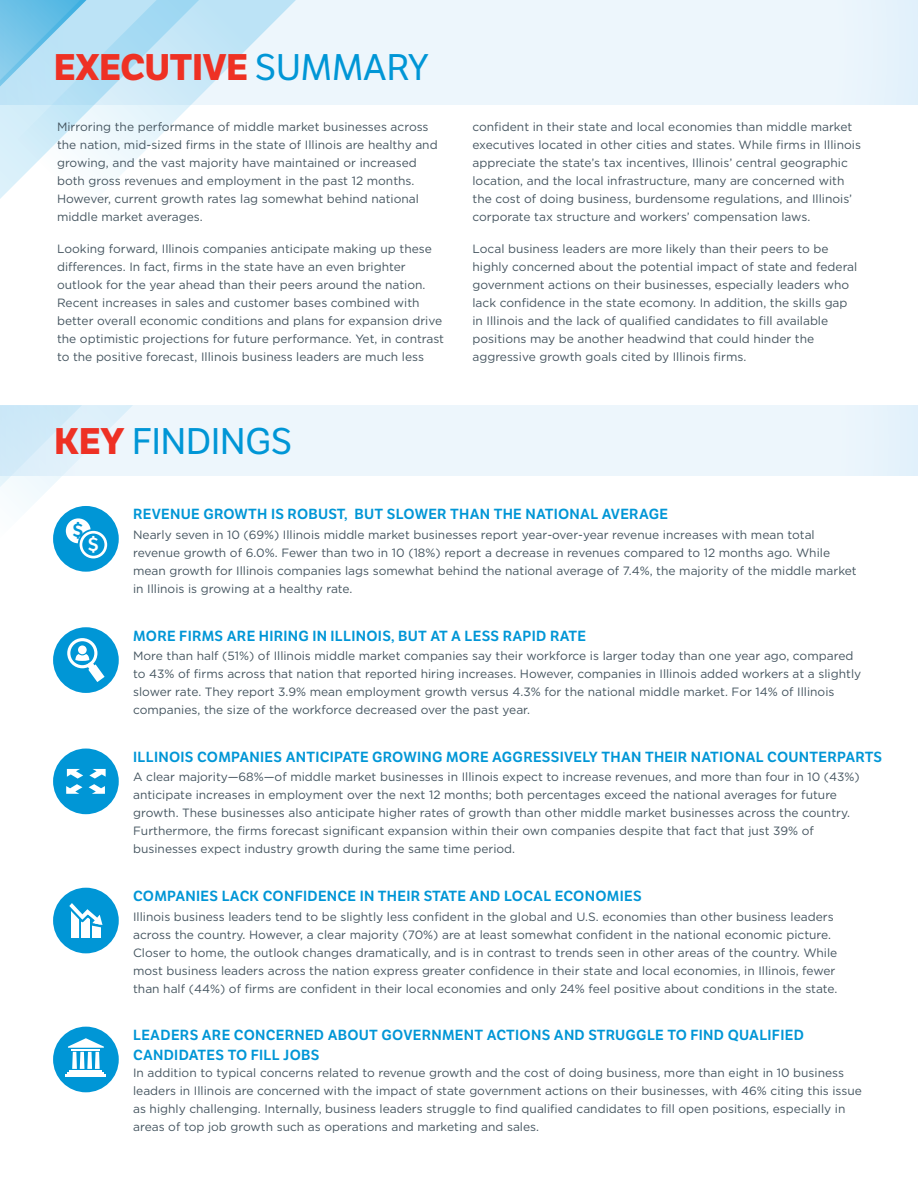
<style>
.page{position:relative;width:918px;height:1188px;background:#fff}
.page>*{position:absolute;margin:0;border:0;box-sizing:border-box;transform-origin:0 0}
.t1{font:700 36px "LFT Etica";color:#ee3124}
.t2{font:36px "LFT Etica";color:#0096d6}
.t3{font:600 19.8px "LFT Etica";color:#fff}
.t4{font:600 19.8px "LFT Etica";color:#0096d6}
.t5{font:600 14.25px "LFT Etica";letter-spacing:.02em;color:#0096d6}
.t6{font:12px/18px "Gotham";color:#455560}
.s1{font-weight:400;color:#0096d6}
.s2{font-weight:700;color:#ee3124}
</style>
<div class="page">
<svg style="left:0;top:405px;width:119px;height:128px"></svg>
<svg style="left:1px;top:405px;width:917px;height:71px;background:#eaf4fb"></svg>
<div style="left:0;top:0;width:918px;height:104px;background:#edf6fc"></div>
<svg style="left:14px;top:0;width:336px;height:185px"></svg>
<svg style="left:0;top:0;width:212px;height:172px"></svg>
<div style="left:53px;top:506px;width:66px;height:66px;background:#0096d6;border-radius:50%"></div>
<div style="left:53px;top:627px;width:66px;height:66px;background:#0096d6;border-radius:50%"></div>
<div style="left:53px;top:749px;width:66px;height:65px;background:#0096d6;border-radius:50%"></div>
<div style="left:53px;top:888px;width:66px;height:65px;background:#0096d6;border-radius:50%"></div>
<div style="left:53px;top:1027px;width:66px;height:65px;background:#0096d6;border-radius:50%"></div>
<div style="left:78px;top:645px;width:9px;height:9px;background:#fff;border-radius:50%"></div>
<div style="left:67px;top:638px;width:30px;height:30px;border:3px solid #fff;border-radius:50%"></div>
<svg style="left:75px;top:654px;width:30px;height:28px"></svg>
<div style="left:66px;top:518px;width:25px;height:25px;background:#fff;border-radius:50%"></div>
<div style="left:78px;top:529px;width:31px;height:31px;border:6px solid #0096d6;border-radius:50%"></div>
<div style="left:81px;top:532px;width:25px;height:25px;background:#0096d6;border-radius:50%"></div>
<div style="left:80px;top:531px;width:27px;height:27px;border:3px solid #fff;border-radius:50%"></div>
<svg style="left:89px;top:769px;width:17px;height:25px"></svg>
<svg style="left:66px;top:769px;width:17px;height:25px"></svg>
<svg style="left:68px;top:1038px;width:36px;height:31px"></svg>
<hr style="left:70px;top:1070px;width:32px;height:3px;background:#fff">
<hr style="left:68px;top:1072px;width:36px;height:3px;background:#fff">
<hr style="left:66px;top:1074px;width:40px;height:3px;background:#fff">
<svg style="left:69px;top:903px;width:34px;height:35px"></svg>
<h1 class="t1" style="left:54px;top:46px;width:377px">EXECUTIVE <span class="s1">SUMMARY</span></h1>
<p class="t6" style="left:57px;top:118px;width:382px">Mirroring the performance of middle market businesses across the nation, mid-sized firms in the state of Illinois are healthy and growing, and the vast majority have maintained or increased both gross revenues and employment in the past 12 months.<br>However, current growth rates lag somewhat behind national middle market averages.</p>
<p class="t6" style="left:57px;top:239px;width:389px">Looking forward, Illinois companies anticipate making up these differences. In fact, firms in the state have an even brighter outlook for the year ahead than their peers around the nation.<br>Recent increases in sales and customer bases combined with better overall economic conditions and plans for expansion drive the optimistic projections for future performance. Yet, in contrast to the positive forecast, Illinois business leaders are much less</p>
<h1 class="t2" style="left:55px;top:421px;width:239px"><span class="s2">KEY</span> FINDINGS</h1>
<p class="t6" style="left:473px;top:118px;width:390px">confident in their state and local economies than middle market executives located in other cities and states. While firms in Illinois appreciate the state’s tax incentives, Illinois’ central geographic location, and the local infrastructure, many are concerned with the cost of doing business, burdensome regulations, and Illinois’ corporate tax structure and workers’ compensation laws.</p>
<p class="t6" style="left:473px;top:239px;width:386px">Local business leaders are more likely than their peers to be highly concerned about the potential impact of state and federal government actions on their businesses, especially leaders who lack confidence in the state ecomony. In addition, the skills gap in Illinois and the lack of qualified candidates to fill available positions may be another headwind that could hinder the aggressive growth goals cited by Illinois firms.</p>
<h2 class="t4" style="left:73px;top:518px;width:12px">$</h2>
<h2 class="t3" style="left:88px;top:532px;width:12px">$</h2>
<p class="t5" style="left:133px;top:506px;width:39px">REVENUE</p>
<p class="t5" style="left:203px;top:506px;width:22px">GROWTH</p>
<p class="t5" style="left:271px;top:506px;width:28px">IS ROBUST</p>
<p class="t5" style="left:344px;top:506px;width:21px">, BUT</p>
<p class="t5" style="left:387px;top:506px;width:11px">SLOWER</p>
<p class="t5" style="left:450px;top:506px;width:11px">THAN</p>
<p class="t5" style="left:494px;top:506px;width:11px">THE</p>
<p class="t5" style="left:525px;top:506px;width:10px">NATIONAL</p>
<p class="t5" style="left:602px;top:506px;width:29px">AVERA</p>
<p class="t5" style="left:649px;top:506px;width:19px">GE</p>
<p class="t6" style="left:133px;top:525px;width:725px">Nearly seven in 10 (69%) Illinois middle market businesses report year-over-year revenue increases with mean total revenue growth of 6.0%. Fewer than two in 10 (18%) report a decrease in revenues compared to 12 months ago. While mean growth for Illinois companies lags somewhat behind the national average of 7.4%, the majority of the middle market in Illinois is growing at a healthy rate.</p>
<p class="t5" style="left:133px;top:627px;width:276px">MORE FIRMS ARE HIRING IN ILLINOIS, BUT</p>
<p class="t5" style="left:430px;top:627px;width:44px">AT ALESS</p>
<p class="t5" style="left:503px;top:627px;width:57px">RAPIDRATE</p>
<p class="t6" style="left:133px;top:647px;width:730px">More than half (51%) of Illinois middle market companies say their workforce is larger today than one year ago, compared to 43% of firms across that nation that reported hiring increases. However, companies in Illinois added workers at a slightly slower rate. They report 3.9% mean employment growth versus 4.3% for the national middle market. For 14% of Illinois companies, the size of the workforce decreased over the past year.</p>
<p class="t5" style="left:133px;top:748px;width:14px">ILLINOIS</p>
<p class="t5" style="left:197px;top:748px;width:12px">COM</p>
<p class="t5" style="left:231px;top:748px;width:18px">PANIES</p>
<p class="t5" style="left:286px;top:748px;width:9px">ANTICI</p>
<p class="t5" style="left:334px;top:748px;width:18px">PATE</p>
<p class="t5" style="left:372px;top:748px;width:22px">GROWIN</p>
<p class="t5" style="left:432px;top:748px;width:26px">G MORE</p>
<p class="t5" style="left:492px;top:748px;width:40px">AGGRESSI</p>
<p class="t5" style="left:564px;top:748px;width:49px">VELY THAN</p>
<p class="t5" style="left:645px;top:748px;width:10px">THEIR</p>
<p class="t5" style="left:691px;top:748px;width:10px">NATIONAL</p>
<p class="t5" style="left:767px;top:748px;width:11px">COUNTER</p>
<p class="t5" style="left:837px;top:748px;width:19px">PARTS</p>
<p class="t6" style="left:133px;top:768px;width:728px">A clear majority—68%—of middle market businesses in Illinois expect to increase revenues, and more than four in 10 (43%) anticipate increases in employment over the next 12 months; both percentages exceed the national averages for future growth. These businesses also anticipate higher rates of growth than other middle market businesses across the country.<br>Furthermore, the firms forecast significant expansion within their own companies despite that fact that just 39% of businesses expect industry growth during the same time period.</p>
<p class="t5" style="left:133px;top:887px;width:12px">COM</p>
<p class="t5" style="left:167px;top:887px;width:18px">PANIES</p>
<p class="t5" style="left:222px;top:887px;width:11px">LACK</p>
<p class="t5" style="left:263px;top:887px;width:11px">CONFIDENCE</p>
<p class="t5" style="left:360px;top:887px;width:28px">IN THEIR</p>
<p class="t5" style="left:424px;top:887px;width:10px">STATE</p>
<p class="t5" style="left:470px;top:887px;width:12px">AND</p>
<p class="t5" style="left:504px;top:887px;width:11px">LOCAL</p>
<p class="t5" style="left:555px;top:887px;width:11px">ECONOMIES</p>
<p class="t6" style="left:133px;top:907px;width:706px">Illinois business leaders tend to be slightly less confident in the global and U.S. economies than other business leaders across the country. However, a clear majority (70%) are at least somewhat confident in the national economic picture.<br>Closer to home, the outlook changes dramatically, and is in contrast to trends seen in other areas of the country. While most business leaders across the nation express greater confidence in their state and local economies, in Illinois, fewer than half (44%) of firms are confident in their local economies and only 24% feel positive about conditions in the state.</p>
<p class="t5" style="left:133px;top:1026px;width:11px">LEADERS</p>
<p class="t5" style="left:202px;top:1026px;width:11px">ARE</p>
<p class="t5" style="left:234px;top:1026px;width:11px">CONCERNED</p>
<p class="t5" style="left:328px;top:1026px;width:11px">ABOUT</p>
<p class="t5" style="left:382px;top:1026px;width:43px">GOVERNMENT</p>
<p class="t5" style="left:487px;top:1026px;width:10px">ACTIONS</p>
<p class="t5" style="left:554px;top:1026px;width:12px">AND</p>
<p class="t5" style="left:588px;top:1026px;width:10px">STRU</p>
<p class="t5" style="left:626px;top:1026px;width:74px">GGLE TO FIND</p>
<p class="t5" style="left:728px;top:1026px;width:21px">QUALIFIED</p>
<p class="t5" style="left:133px;top:1046px;width:10px">CANDIDATES</p>
<p class="t5" style="left:228px;top:1046px;width:31px">TO FILL</p>
<p class="t5" style="left:283px;top:1046px;width:17px">JOBS</p>
<p class="t6" style="left:133px;top:1063px;width:730px">In addition to typical concerns related to revenue growth and the cost of doing business, more than eight in 10 business leaders in Illinois are concerned with the impact of state government actions on their businesses, with 46% citing this issue as highly challenging. Internally, business leaders struggle to find qualified candidates to fill open positions, especially in areas of top job growth such as operations and marketing and sales.</p>
</div>
